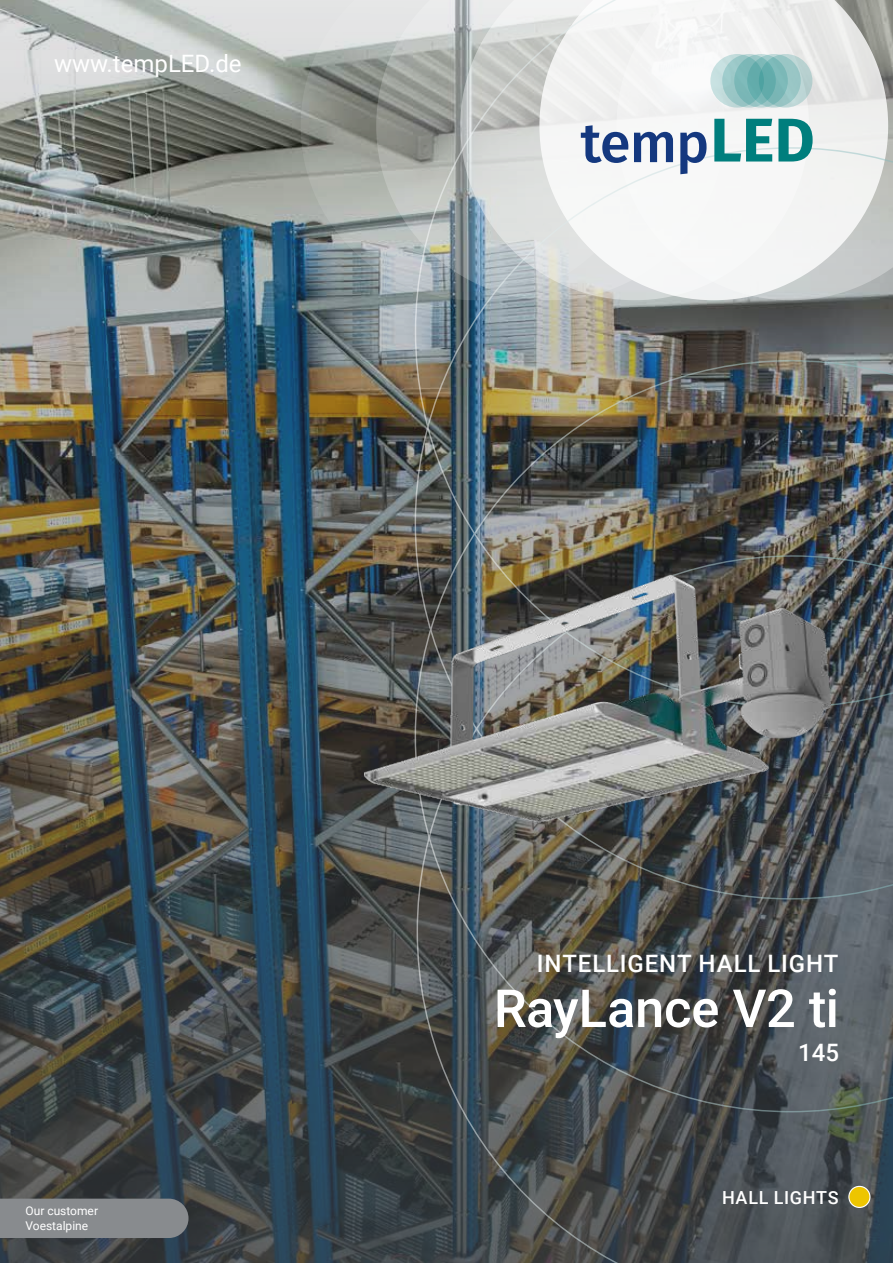
<style>
.page{position:relative;width:893px;height:1263px;background:#fff}
.page>*{position:absolute;margin:0;border:0;box-sizing:border-box;transform-origin:0 0}
.t1{font:500 55.65px "Fira Sans";color:#14387f}
.t2{font:500 52.5px "Roboto";letter-spacing:-.005em;color:#fff}
.t3{font:500 24px "Roboto";letter-spacing:.035em;color:#fff}
.t4{font:24px "Roboto";color:#fff}
.t5{font:500 18px "Roboto";letter-spacing:.04em;color:#fff}
.t6{font:12px/14.4px "Roboto";color:#fff}
.s1{font-weight:700;font-size:61.65px;color:#007e7d}
</style>
<div class="page">
<img style="left:0;top:0;width:417px;height:1263px">
<svg style="left:301px;top:0;width:114px;height:300px;background:#a0a6a3"></svg>
<svg style="left:415px;top:0;width:478px;height:147px"></svg>
<svg style="left:415px;top:147px;width:478px;height:213px"></svg>
<img style="left:415px;top:360px;width:478px;height:752px">
<svg style="left:417px;top:555px;width:476px;height:708px;background:#4b5052"></svg>
<div style="left:710px;top:54px;width:54px;height:54px;background:#c6e0df;border-radius:50%"></div>
<svg style="left:722px;top:54px;width:54px;height:54px"></svg>
<svg style="left:734px;top:54px;width:54px;height:54px"></svg>
<svg style="left:747px;top:54px;width:54px;height:54px"></svg>
<svg style="left:759px;top:54px;width:53px;height:54px;background:#8fc0c0"></svg>
<div style="left:0;top:1198px;width:189px;height:40px;background:#888b8e"></div>
<div style="left:849px;top:1186px;width:21px;height:21px;background:#edc500;border-radius:50%"></div>
<div style="left:848px;top:1186px;width:22px;height:22px;border:1px solid #fff;border-radius:50%"></div>
<img style="left:365px;top:548px;width:491px;height:323px">
<p class="t4" style="left:54px;top:47px;width:189px">www.tempLED.de</p>
<h1 class="t1" style="left:580px;top:98px;width:236px">temp<span class="s1">LED</span></h1>
<p class="t6" style="left:26px;top:1203px;width:74px">Our customer<br>Voestalpine</p>
<p class="t3" style="left:537px;top:947px;width:303px">INTELLIGENT HALL LIGHT</p>
<h2 class="t2" style="left:494px;top:971px;width:347px">RayLance V2 ti</h2>
<p class="t3" style="left:798px;top:1035px;width:42px">145</p>
<p class="t5" style="left:722px;top:1185px;width:118px">HALL LIGHTS</p>
</div>
